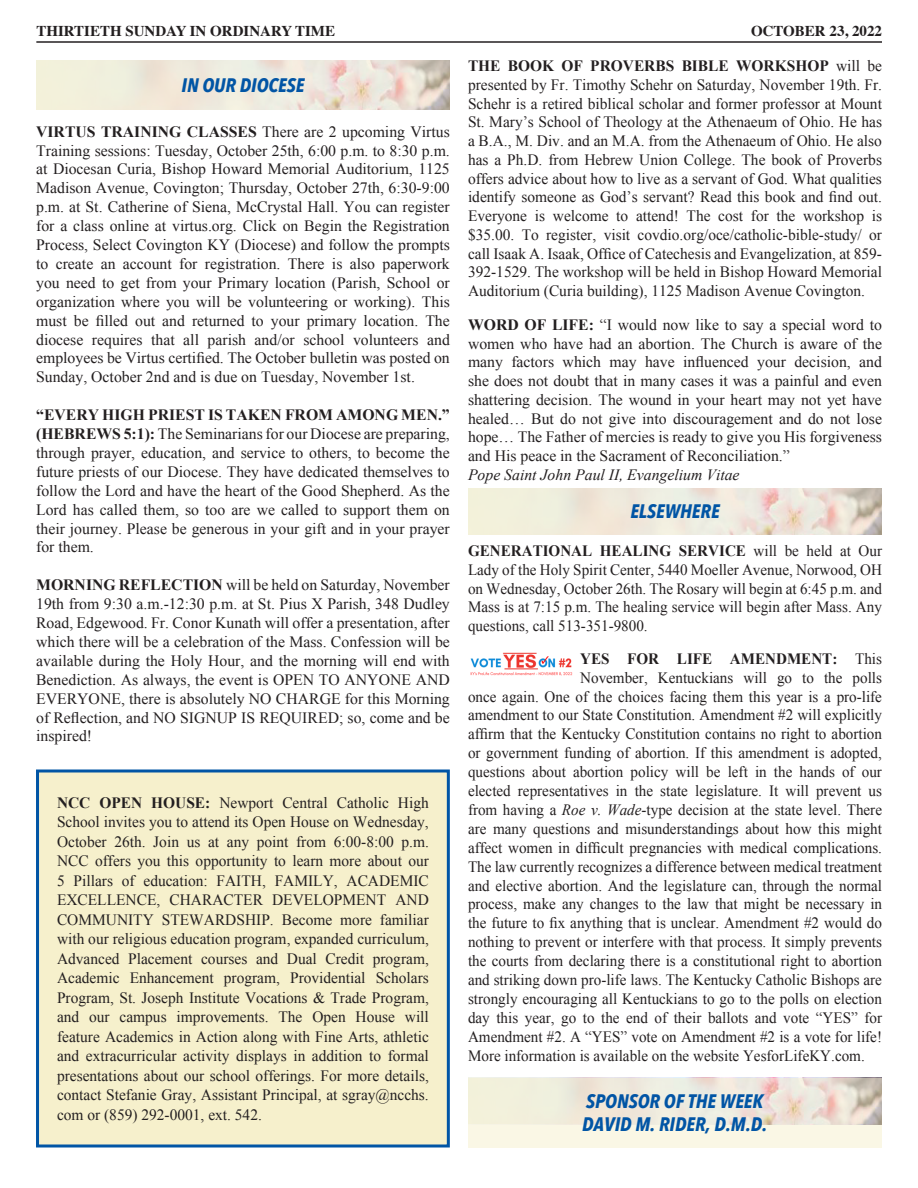
<style>
.page{position:relative;width:918px;height:1188px;background:#fff}
.page>*{position:absolute;margin:0;border:0;box-sizing:border-box;transform-origin:0 0}
.Siena_HEADERS{font:italic 700 19.5px "Avenir Next Condensed";color:#0155a5}
.Siena_HEADERS-2{font:15.75px/18.9px "Times New Roman";color:#231f20;text-align:justify}
.Siena_HEADERS-3{font:15.75px/18.9px "Times New Roman";color:#231f20;text-align:justify;scale:.96 1}
.Siena_HEADERS-4{font:italic 15.75px "Times New Roman";color:#231f20}
.Siena_HEADERS-5{font:700 15.75px "Times New Roman";color:#231f20;scale:.96 1}
.t1{font:700 15px "Times";color:#231f20}
.s1{font-weight:700}
.s2{font-weight:400}
.s3{font-style:italic}
</style>
<div class="page">
<hr style="left:36px;top:41px;width:846px;height:2px;background:#231f20">
<svg style="left:36px;top:60px;width:414px;height:50px;background:#ece5d7"></svg>
<div style="left:38px;top:771px;width:410px;height:375px;background:#f6f0cc"></div>
<div style="left:36px;top:770px;width:414px;height:378px;border:3px solid #0155a5"></div>
<img style="left:470px;top:652px;width:103px;height:24px">
<svg style="left:468px;top:1078px;width:414px;height:70px;background:#f0ebdb"></svg>
<svg style="left:468px;top:488px;width:414px;height:47px;background:#ece5d7"></svg>
<p class="t1" style="left:36px;top:17px;width:300px">THIRTIETH SUNDAY IN ORDINARY TIME</p>
<p class="t1" style="left:751px;top:17px;width:133px">OCTOBER 23, 2022</p>
<p class="Siena_HEADERS" style="left:182px;top:73px;width:124px">IN OUR DIOCESE</p>
<p class="Siena_HEADERS-2" style="left:36px;top:122px;width:415px"><span class="s1">VIRTUS TRAINING CLASSES</span> There are 2 upcoming Virtus Training sessions: Tuesday, October 25th, 6:00 p.m. to 8:30 p.m. at Diocesan Curia, Bishop Howard Memorial Auditorium, 1125<br>Madison Avenue, Covington; Thursday, October 27th, 6:30-9:00 p.m. at St. Catherine of Siena, McCrystal Hall. You can register for a class online at virtus.org. Click on Begin the Registration Process, Select Covington KY (Diocese) and follow the prompts to create an account for registration. There is also paperwork you need to get from your Primary location (Parish, School or organization where you will be volunteering or working). This must be filled out and returned to your primary location. The diocese requires that all parish and/or school volunteers and employees be Virtus certified. The October bulletin was posted on Sunday, October 2nd and is due on Tuesday, November 1st.</p>
<p class="Siena_HEADERS-2" style="left:36px;top:405px;width:415px"><span class="s1">“EVERY HIGH PRIEST IS TAKEN FROM AMONG MEN.” (HEBREWS 5:1):</span> The Seminarians for our Diocese are preparing, through prayer, education, and service to others, to become the future priests of our Diocese. They have dedicated themselves to follow the Lord and have the heart of the Good Shepherd. As the Lord has called them, so too are we called to support them on their journey. Please be generous in your gift and in your prayer for them.</p>
<p class="Siena_HEADERS-2" style="left:36px;top:575px;width:415px"><span class="s1">MORNING REFLECTION</span> will be held on Saturday, November 19th from 9:30 a.m.-12:30 p.m. at St. Pius X Parish, 348 Dudley Road, Edgewood. Fr. Conor Kunath will offer a presentation, after which there will be a celebration of the Mass. Confession will be available during the Holy Hour, and the morning will end with Benediction. As always, the event is OPEN TO ANYONE AND EVERYONE, there is absolutely NO CHARGE for this Morning of Reflection, and NO SIGNUP IS REQUIRED; so, come and be inspired!</p>
<p class="Siena_HEADERS-2" style="left:468px;top:56px;width:416px"><span class="s1">THE BOOK OF PROVERBS BIBLE WORKSHOP</span> will be presented by Fr. Timothy Schehr on Saturday, November 19th. Fr.<br>Schehr is a retired biblical scholar and former professor at Mount St. Mary’s School of Theology at the Athenaeum of Ohio. He has a B.A., M. Div. and an M.A. from the Athenaeum of Ohio. He also has a Ph.D. from Hebrew Union College. The book of Proverbs offers advice about how to live as a servant of God. What qualities identify someone as God’s servant? Read this book and find out.<br>Everyone is welcome to attend! The cost for the workshop is $35.00. To register, visit covdio.org/oce/catholic-bible-study/ or call Isaak A. Isaak, Office of Catechesis and Evangelization, at 859- 392-1529. The workshop will be held in Bishop Howard Memorial Auditorium (Curia building), 1125 Madison Avenue Covington.</p>
<p class="Siena_HEADERS-2" style="left:468px;top:315px;width:416px"><span class="s1">WORD OF LIFE:</span> “I would now like to say a special word to women who have had an abortion. The Church is aware of the many factors which may have influenced your decision, and she does not doubt that in many cases it was a painful and even shattering decision. The wound in your heart may not yet have healed… But do not give into discouragement and do not lose hope… The Father of mercies is ready to give you His forgiveness and His peace in the Sacrament of Reconciliation.”</p>
<p class="Siena_HEADERS-4" style="left:468px;top:464px;width:273px">Pope Saint John Paul II, Evangelium Vitae</p>
<p class="Siena_HEADERS" style="left:630px;top:500px;width:91px">ELSEWHERE</p>
<p class="Siena_HEADERS-3" style="left:468px;top:541px;width:433px"><span class="s1">GENERATIONAL HEALING SERVICE</span> will be held at Our Lady of the Holy Spirit Center, 5440 Moeller Avenue, Norwood, OH on Wednesday, October 26th. The Rosary will begin at 6:45 p.m. and Mass is at 7:15 p.m. The healing service will begin after Mass. Any questions, call 513-351-9800.</p>
<p class="Siena_HEADERS-5" style="left:580px;top:648px;width:316px">YES FOR LIFE AMENDMENT: <span class="s2">This</span></p>
<p class="Siena_HEADERS-3" style="left:580px;top:668px;width:316px">November, Kentuckians will go to the polls</p>
<p class="Siena_HEADERS-3" style="left:468px;top:687px;width:433px">once again. One of the choices facing them this year is a pro-life</p>
<p class="Siena_HEADERS-3" style="left:468px;top:705px;width:433px">amendment to our State Constitution. Amendment #2 will explicitly</p>
<p class="Siena_HEADERS-3" style="left:468px;top:724px;width:433px">affirm that the Kentucky Constitution contains no right to abortion</p>
<p class="Siena_HEADERS-3" style="left:468px;top:743px;width:433px">or government funding of abortion. If this amendment is adopted,</p>
<p class="Siena_HEADERS-3" style="left:468px;top:762px;width:433px">questions about abortion policy will be left in the hands of our</p>
<p class="Siena_HEADERS-3" style="left:468px;top:781px;width:433px">elected representatives in the state legislature. It will prevent us</p>
<p class="Siena_HEADERS-3" style="left:468px;top:800px;width:433px">from having a <span class="s3">Roe v. Wade</span>-type decision at the state level. There</p>
<p class="Siena_HEADERS-3" style="left:468px;top:819px;width:433px">are many questions and misunderstandings about how this might</p>
<p class="Siena_HEADERS-3" style="left:468px;top:838px;width:433px">affect women in difficult pregnancies with medical complications.</p>
<p class="Siena_HEADERS-3" style="left:468px;top:857px;width:433px">The law currently recognizes a difference between medical treatment</p>
<p class="Siena_HEADERS-3" style="left:468px;top:876px;width:433px">and elective abortion. And the legislature can, through the normal</p>
<p class="Siena_HEADERS-3" style="left:468px;top:894px;width:433px">process, make any changes to the law that might be necessary in</p>
<p class="Siena_HEADERS-3" style="left:468px;top:913px;width:433px">the future to fix anything that is unclear. Amendment #2 would do</p>
<p class="Siena_HEADERS-3" style="left:468px;top:932px;width:433px">nothing to prevent or interfere with that process. It simply prevents</p>
<p class="Siena_HEADERS-3" style="left:468px;top:951px;width:433px">the courts from declaring there is a constitutional right to abortion</p>
<p class="Siena_HEADERS-3" style="left:468px;top:970px;width:433px">and striking down pro-life laws. The Kentucky Catholic Bishops are</p>
<p class="Siena_HEADERS-3" style="left:468px;top:989px;width:433px">strongly encouraging all Kentuckians to go to the polls on election</p>
<p class="Siena_HEADERS-3" style="left:468px;top:1008px;width:433px">day this year, go to the end of their ballots and vote “YES” for</p>
<p class="Siena_HEADERS-3" style="left:468px;top:1027px;width:433px">Amendment #2. A “YES” vote on Amendment #2 is a vote for life!</p>
<p class="Siena_HEADERS-3" style="left:468px;top:1046px;width:415px">More information is available on the website YesforLifeKY.com.</p>
<p class="Siena_HEADERS" style="left:586px;top:1089px;width:179px">SPONSOR OF THE WEEK</p>
<p class="Siena_HEADERS" style="left:582px;top:1112px;width:187px">DAVID M. RIDER, D.M.D.</p>
<p class="Siena_HEADERS-2" style="left:57px;top:793px;width:373px;line-height:19.5px"><span class="s1">NCC OPEN HOUSE:</span> Newport Central Catholic High School invites you to attend its Open House on Wednesday, October 26th. Join us at any point from 6:00-8:00 p.m.<br>NCC offers you this opportunity to learn more about our 5 Pillars of education: FAITH, FAMILY, ACADEMIC EXCELLENCE, CHARACTER DEVELOPMENT AND COMMUNITY STEWARDSHIP. Become more familiar with our religious education program, expanded curriculum, Advanced Placement courses and Dual Credit program, Academic Enhancement program, Providential Scholars Program, St. Joseph Institute Vocations &amp; Trade Program, and our campus improvements. The Open House will feature Academics in Action along with Fine Arts, athletic and extracurricular activity displays in addition to formal presentations about our school offerings. For more details, contact Stefanie Gray, Assistant Principal, at sgray@ncchs. com or (859) 292-0001, ext. 542.</p>
</div>
